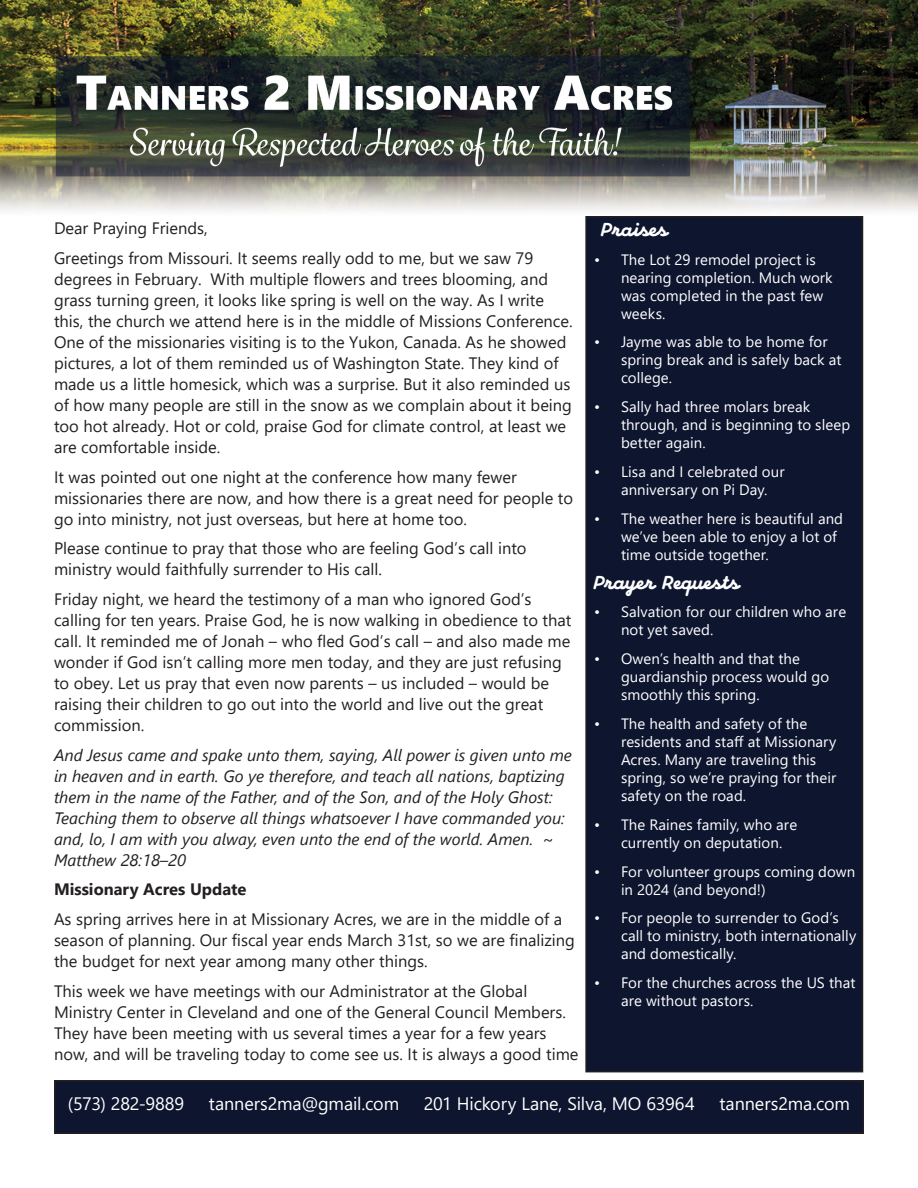
<style>
.page{position:relative;width:918px;height:1188px;background:#fff}
.page>*{position:absolute;margin:0;border:0;box-sizing:border-box;transform-origin:0 0}
.t1{font:italic 900 21px "Memimas Pro";letter-spacing:.005em;color:#fff}
.t2{font:18px "Segoe UI";letter-spacing:-.005em;color:#fff}
.t3{font:16.5px/21px "Segoe UI";color:#231f20}
.t4{font:italic 16.5px/21px "Segoe UI";color:#231f20}
.t5{font:700 16.5px "Segoe UI";color:#231f20}
.t6{font:15px/18px "Segoe UI";letter-spacing:.005em;color:#fff}
</style>
<div class="page">
<div style="left:586px;top:217px;width:276px;height:855px;background:#0d152f"></div>
<div style="left:585px;top:216px;width:278px;height:856px;border:2px solid #231f20"></div>
<div style="left:55px;top:1081px;width:808px;height:52px;background:#0d152f"></div>
<div style="left:54px;top:1080px;width:810px;height:54px;border:2px solid #231f20"></div>
<img style="left:0;top:0;width:918px;height:212px">
<p class="t3" style="left:54px;top:217px;width:155px">Dear Praying Friends,</p>
<p class="t3" style="left:54px;top:246px;width:520px">Greetings from Missouri. It seems really odd to me, but we saw 79 degrees in February. With multiple flowers and trees blooming, and grass turning green, it looks like spring is well on the way. As I write this, the church we attend here is in the middle of Missions Conference.<br>One of the missionaries visiting is to the Yukon, Canada. As he showed pictures, a lot of them reminded us of Washington State. They kind of made us a little homesick, which was a surprise. But it also reminded us of how many people are still in the snow as we complain about it being too hot already. Hot or cold, praise God for climate control, at least we are comfortable inside.</p>
<p class="t3" style="left:54px;top:465px;width:521px">It was pointed out one night at the conference how many fewer missionaries there are now, and how there is a great need for people to go into ministry, not just overseas, but here at home too.</p>
<p class="t3" style="left:54px;top:537px;width:474px">Please continue to pray that those who are feeling God’s call into ministry would faithfully surrender to His call.</p>
<p class="t3" style="left:54px;top:587px;width:519px">Friday night, we heard the testimony of a man who ignored God’s calling for ten years. Praise God, he is now walking in obedience to that call. It reminded me of Jonah – who fled God’s call – and also made me wonder if God isn’t calling more men today, and they are just refusing to obey. Let us pray that even now parents – us included – would be raising their children to go out into the world and live out the great commission.</p>
<p class="t4" style="left:54px;top:742px;width:519px">And Jesus came and spake unto them, saying, All power is given unto me in heaven and in earth. Go ye therefore, and teach all nations, baptizing them in the name of the Father, and of the Son, and of the Holy Ghost:<br>Teaching them to observe all things whatsoever I have commanded you: and, lo, I am with you alway, even unto the end of the world. Amen. ~ Matthew 28:18–20</p>
<p class="t5" style="left:54px;top:874px;width:194px">Missionary Acres Update</p>
<p class="t3" style="left:54px;top:907px;width:522px">As spring arrives here in at Missionary Acres, we are in the middle of a season of planning. Our fiscal year ends March 31st, so we are finalizing the budget for next year among many other things.</p>
<p class="t3" style="left:54px;top:979px;width:526px">This week we have meetings with our Administrator at the Global Ministry Center in Cleveland and one of the General Council Members.<br>They have been meeting with us several times a year for a few years now, and will be traveling today to come see us. It is always a good time</p>
<p class="t1" style="left:602px;top:217px;width:68px">Praises</p>
<p class="t6" style="left:621px;top:249px;width:213px;text-indent:-27px">• The Lot 29 remodel project is nearing completion. Much work was completed in the past few weeks.</p>
<p class="t6" style="left:621px;top:332px;width:222px;text-indent:-27px">• Jayme was able to be home for spring break and is safely back at college.</p>
<p class="t6" style="left:621px;top:397px;width:231px;text-indent:-27px">• Sally had three molars break through, and is beginning to sleep better again.</p>
<p class="t6" style="left:621px;top:461px;width:165px;text-indent:-27px">• Lisa and I celebrated our anniversary on Pi Day.</p>
<p class="t6" style="left:621px;top:508px;width:224px;text-indent:-27px">• The weather here is beautiful and we’ve been able to enjoy a lot of time outside together.</p>
<p class="t1" style="left:594px;top:570px;width:147px">Prayer Requests</p>
<p class="t6" style="left:621px;top:602px;width:227px;text-indent:-27px">• Salvation for our children who are not yet saved.</p>
<p class="t6" style="left:621px;top:649px;width:210px;text-indent:-27px">• Owen’s health and that the guardianship process would go smoothly this spring.</p>
<p class="t6" style="left:621px;top:713px;width:217px;text-indent:-27px">• The health and safety of the residents and staff at Missionary<br>Acres. Many are traveling this spring, so we’re praying for their safety on the road.</p>
<p class="t6" style="left:621px;top:814px;width:178px;text-indent:-27px">• The Raines family, who are currently on deputation.</p>
<p class="t6" style="left:621px;top:861px;width:236px;text-indent:-27px">• For volunteer groups coming down in 2024 (and beyond!)</p>
<p class="t6" style="left:621px;top:908px;width:237px;text-indent:-27px">• For people to surrender to God’s call to ministry, both internationally and domestically.</p>
<p class="t6" style="left:621px;top:973px;width:236px;text-indent:-27px">• For the churches across the US that are without pastors.</p>
<p class="t2" style="left:68px;top:1087px;width:118px">(573) 282-9889</p>
<p class="t2" style="left:209px;top:1087px;width:192px">tanners2ma@gmail.com</p>
<p class="t2" style="left:424px;top:1087px;width:272px">201 Hickory Lane, Silva, MO 63964</p>
<p class="t2" style="left:719px;top:1087px;width:132px">tanners2ma.com</p>
</div>
